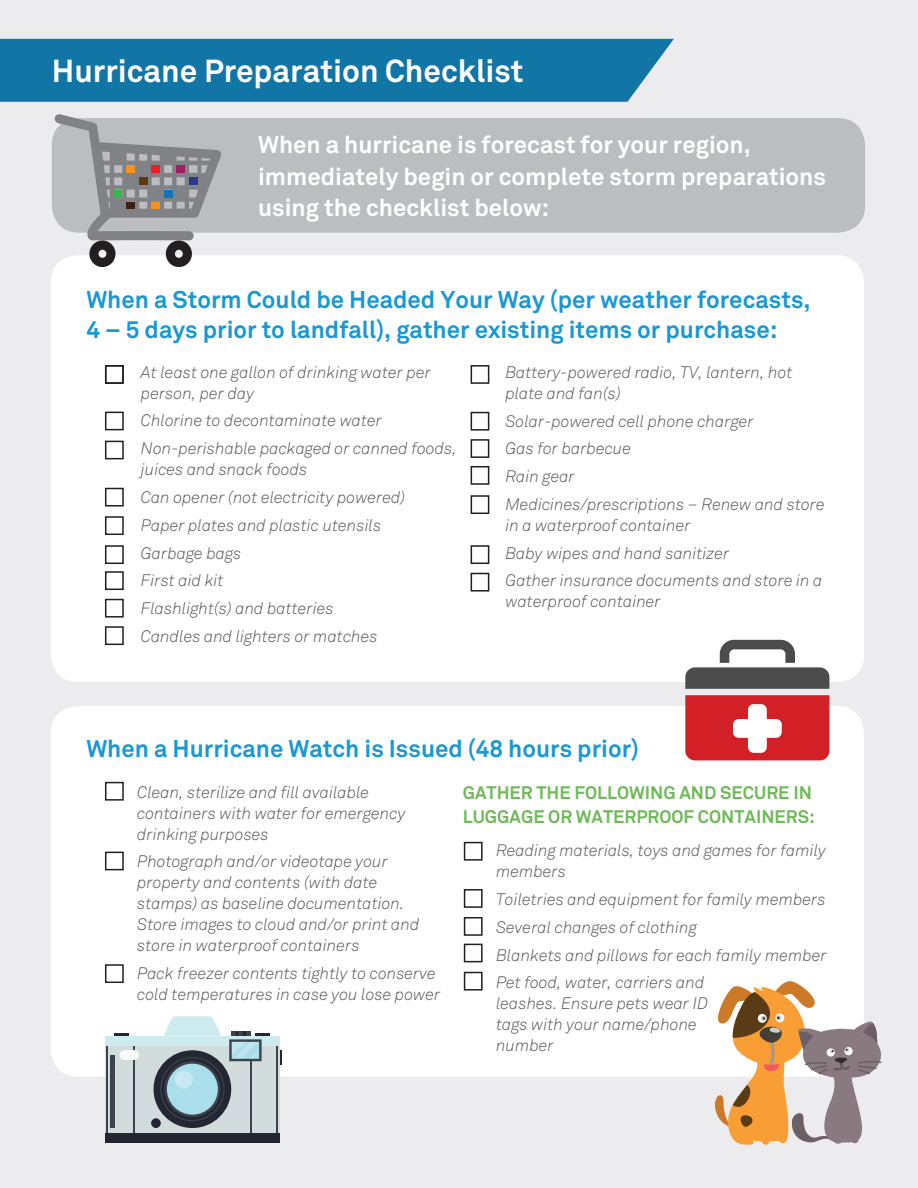
<style>
.page{position:relative;width:918px;height:1188px;background:#ececef}
.page>*{position:absolute;margin:0;border:0;box-sizing:border-box;transform-origin:0 0}
.t1{font:700 31.5px "Akkurat";color:#fff}
.t2{font:700 24px/30.5px "Akkurat";color:#1a98d2}
.t3{font:700 24px/31.5px "Akkurat";color:#fff}
.t4{font:700 18px/24px "Akkurat";color:#6eb958}
.t5{font:italic 300 16.5px/27.8px "Akkurat";color:#57585a}
</style>
<div class="page">
<div style="left:52px;top:118px;width:813px;height:115px;background:#bcbdc0;border-radius:27px"></div>
<div style="left:0;top:39px;width:674px;height:63px;background:#1176a5"></div>
<div style="left:51px;top:255px;width:813px;height:427px;background:#fff;border-radius:27px"></div>
<div style="left:105px;top:365px;width:19px;height:19px;border:2px solid #231f20"></div>
<div style="left:471px;top:365px;width:18px;height:19px;border:2px solid #231f20"></div>
<div style="left:471px;top:466px;width:18px;height:19px;border:2px solid #231f20"></div>
<div style="left:471px;top:495px;width:18px;height:19px;border:2px solid #231f20"></div>
<div style="left:471px;top:545px;width:18px;height:19px;border:2px solid #231f20"></div>
<div style="left:471px;top:573px;width:18px;height:19px;border:2px solid #231f20"></div>
<div style="left:471px;top:412px;width:18px;height:19px;border:2px solid #231f20"></div>
<div style="left:471px;top:439px;width:18px;height:19px;border:2px solid #231f20"></div>
<div style="left:105px;top:441px;width:19px;height:18px;border:2px solid #231f20"></div>
<div style="left:105px;top:488px;width:19px;height:19px;border:2px solid #231f20"></div>
<div style="left:105px;top:516px;width:19px;height:19px;border:2px solid #231f20"></div>
<div style="left:105px;top:545px;width:19px;height:19px;border:2px solid #231f20"></div>
<div style="left:105px;top:571px;width:19px;height:19px;border:2px solid #231f20"></div>
<div style="left:105px;top:599px;width:19px;height:19px;border:2px solid #231f20"></div>
<div style="left:105px;top:626px;width:19px;height:19px;border:2px solid #231f20"></div>
<div style="left:105px;top:412px;width:19px;height:18px;border:2px solid #231f20"></div>
<div style="left:51px;top:706px;width:813px;height:371px;background:#fff;border-radius:27px"></div>
<div style="left:464px;top:842px;width:19px;height:19px;border:2px solid #231f20"></div>
<div style="left:464px;top:889px;width:19px;height:19px;border:2px solid #231f20"></div>
<div style="left:464px;top:917px;width:19px;height:19px;border:2px solid #231f20"></div>
<div style="left:464px;top:944px;width:19px;height:18px;border:2px solid #231f20"></div>
<div style="left:464px;top:972px;width:19px;height:19px;border:2px solid #231f20"></div>
<div style="left:105px;top:782px;width:19px;height:19px;border:2px solid #231f20"></div>
<div style="left:105px;top:964px;width:19px;height:19px;border:2px solid #231f20"></div>
<div style="left:105px;top:852px;width:19px;height:18px;border:2px solid #231f20"></div>
<svg style="left:54px;top:114px;width:167px;height:153px"></svg>
<div style="left:127px;top:165px;width:8px;height:8px;background:#f7931d"></div>
<div style="left:152px;top:165px;width:8px;height:8px;background:#ee1d23"></div>
<div style="left:152px;top:202px;width:8px;height:7px;background:#f7931d"></div>
<div style="left:164px;top:190px;width:8px;height:8px;background:#1074bc"></div>
<div style="left:189px;top:177px;width:8px;height:8px;background:#283890"></div>
<div style="left:114px;top:190px;width:8px;height:8px;background:#3ab54a"></div>
<div style="left:176px;top:165px;width:9px;height:8px;background:#9e1f62"></div>
<div style="left:127px;top:202px;width:8px;height:7px;background:#3a2111"></div>
<div style="left:139px;top:177px;width:8px;height:8px;background:#603711"></div>
<div style="left:256px;top:1033px;width:14px;height:5px;background:#242732"></div>
<div style="left:115px;top:1033px;width:14px;height:5px;background:#242732"></div>
<div style="left:273px;top:1050px;width:9px;height:10px;background:#242732"></div>
<div style="left:273px;top:1055px;width:9px;height:10px;background:#242732"></div>
<div style="left:105px;top:1045px;width:175px;height:93px;background:#d3dcdc"></div>
<hr style="left:277px;top:1045px;width:1px;height:93px;background:#3d424c">
<hr style="left:250px;top:1045px;width:1px;height:93px;background:#3d424c">
<hr style="left:134px;top:1045px;width:1px;height:93px;background:#3d424c">
<hr style="left:107px;top:1045px;width:1px;height:93px;background:#3d424c">
<div style="left:124px;top:1050px;width:10px;height:10px;background:#f9fafa"></div>
<div style="left:120px;top:1050px;width:9px;height:10px;background:#f9fafa;border-radius:50%"></div>
<div style="left:129px;top:1050px;width:10px;height:10px;background:#f9fafa;border-radius:50%"></div>
<div style="left:110px;top:1055px;width:5px;height:73px;background:#3d424c"></div>
<div style="left:151px;top:1118px;width:10px;height:10px;background:#242732;border-radius:50%"></div>
<div style="left:105px;top:1036px;width:175px;height:9px;background:#ceebf0"></div>
<div style="left:105px;top:1133px;width:175px;height:10px;background:#242732"></div>
<div style="left:154px;top:1050px;width:77px;height:78px;background:#242732;border-radius:50%"></div>
<svg style="left:160px;top:1016px;width:102px;height:105px"></svg>
<div style="left:175px;top:1070px;width:18px;height:19px;background:#c8e9f1;border-radius:50%"></div>
<svg style="left:715px;top:981px;width:167px;height:164px"></svg>
<svg style="left:685px;top:695px;width:144px;height:65px"></svg>
<svg style="left:685px;top:640px;width:144px;height:49px"></svg>
<h1 class="t1" style="left:52px;top:51px;width:473px">Hurricane Preparation Checklist</h1>
<h2 class="t3" style="left:258px;top:129px;width:569px">When a hurricane is forecast for your region, immediately begin or complete storm preparations using the checklist below:</h2>
<h2 class="t2" style="left:86px;top:284px;width:726px">When a Storm Could be Headed Your Way (per weather forecasts,<br>4 – 5 days prior to landfall), gather existing items or purchase:</h2>
<p class="t5" style="left:141px;top:362px;width:292px;line-height:21px">At least one gallon of drinking water per person, per day</p>
<p class="t5" style="left:141px;top:407px;width:317px">Chlorine to decontaminate water<br>Non-perishable packaged or canned foods,</p>
<p class="t5" style="left:141px;top:456px;width:266px">juices and snack foods<br>Can opener (not electricity powered)<br>Paper plates and plastic utensils<br>Garbage bags<br>First aid kit<br>Flashlight(s) and batteries<br>Candles and lighters or matches</p>
<p class="t5" style="left:505px;top:362px;width:289px;line-height:21px">Battery-powered radio, TV, lantern, hot plate and fan(s)</p>
<p class="t5" style="left:505px;top:407px;width:321px">Solar-powered cell phone charger<br>Gas for barbecue<br>Rain gear<br>Medicines/prescriptions – Renew and store</p>
<p class="t5" style="left:505px;top:511px;width:319px">in a waterproof container<br>Baby wipes and hand sanitizer<br>Gather insurance documents and store in a</p>
<p class="t5" style="left:505px;top:588px;width:157px">waterproof container</p>
<h2 class="t2" style="left:86px;top:734px;width:554px">When a Hurricane Watch is Issued (48 hours prior)</h2>
<p class="t5" style="left:137px;top:782px;width:270px;line-height:21px">Clean, sterilize and fill available containers with water for emergency drinking purposes</p>
<p class="t5" style="left:137px;top:851px;width:284px;line-height:21px">Photograph and/or videotape your property and contents (with date stamps) as baseline documentation.<br>Store images to cloud and/or print and store in waterproof containers</p>
<p class="t5" style="left:137px;top:963px;width:305px;line-height:21px">Pack freezer contents tightly to conserve cold temperatures in case you lose power</p>
<p class="t4" style="left:463px;top:780px;width:354px">GATHER THE FOLLOWING AND SECURE IN<br>LUGGAGE OR WATERPROOF CONTAINERS:</p>
<p class="t5" style="left:496px;top:841px;width:332px;line-height:21px">Reading materials, toys and games for family members</p>
<p class="t5" style="left:496px;top:886px;width:332px">Toiletries and equipment for family members Several changes of clothing<br>Blankets and pillows for each family member Pet food, water, carriers and</p>
<p class="t5" style="left:496px;top:994px;width:214px;line-height:21px">leashes. Ensure pets wear ID tags with your name/phone number</p>
</div>
